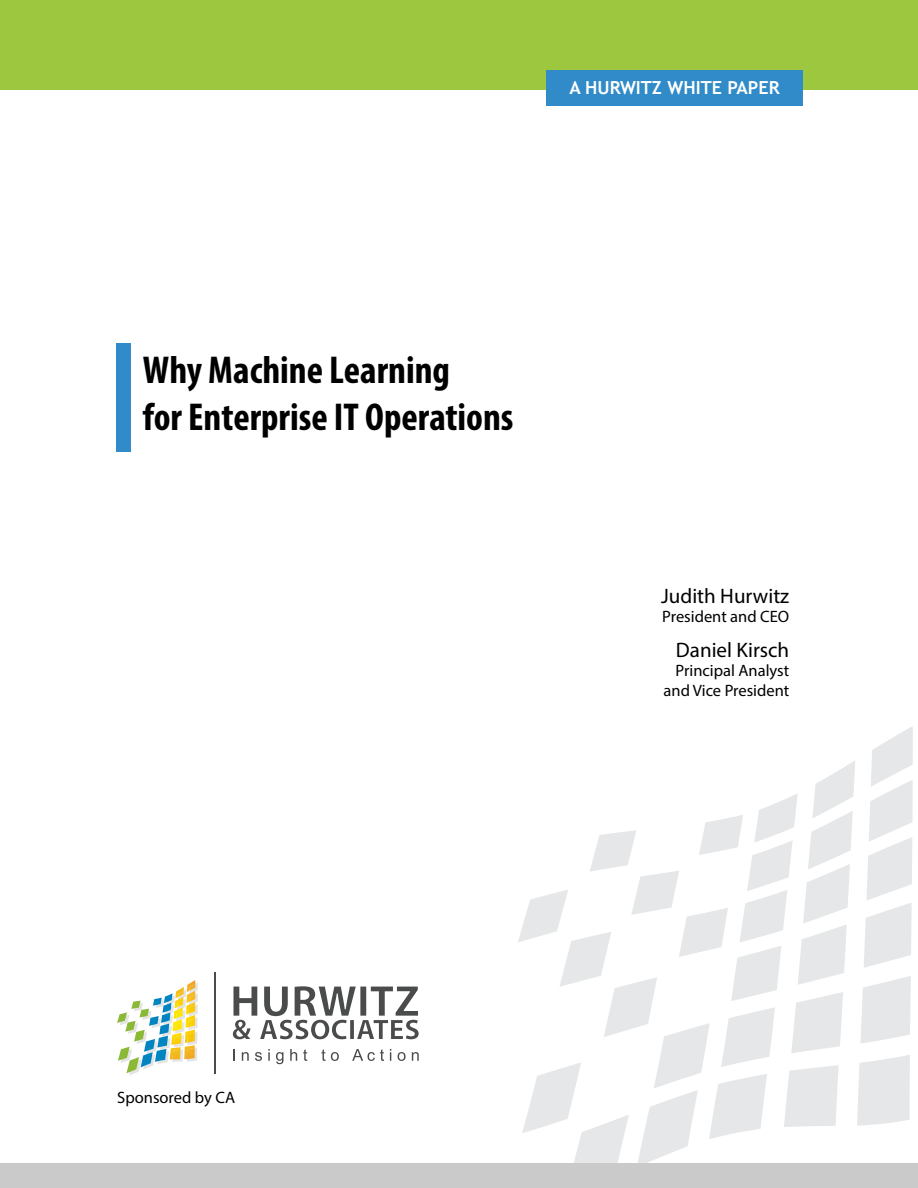
<style>
.page{position:relative;width:918px;height:1188px;background:#fff}
.page>*{position:absolute;margin:0;border:0;box-sizing:border-box;transform-origin:0 0}
.t1{font:700 condensed 39px/46.8px "Myriad Pro";color:#000}
.t2{font:21px "Myriad Pro";color:#000}
.t3{font:700 18px "Trebuchet MS";color:#fff}
.t4{font:16.5px/19.8px "Myriad Pro";color:#000;text-align:right}
</style>
<div class="page">
<div style="left:0;top:0;width:918px;height:90px;background:#9dc73e"></div>
<svg style="left:117px;top:980px;width:81px;height:95px"></svg>
<svg style="left:233px;top:986px;width:186px;height:53px"></svg>
<svg style="left:233px;top:1049px;width:2px;height:12px"></svg>
<svg style="left:242px;top:1052px;width:7px;height:9px"></svg>
<svg style="left:255px;top:1052px;width:7px;height:9px"></svg>
<svg style="left:268px;top:1049px;width:2px;height:12px"></svg>
<svg style="left:276px;top:1052px;width:7px;height:12px"></svg>
<svg style="left:290px;top:1049px;width:7px;height:12px"></svg>
<svg style="left:303px;top:1049px;width:4px;height:12px"></svg>
<svg style="left:321px;top:1049px;width:18px;height:12px"></svg>
<svg style="left:352px;top:1049px;width:32px;height:12px"></svg>
<svg style="left:398px;top:1052px;width:8px;height:9px"></svg>
<svg style="left:412px;top:1052px;width:7px;height:9px"></svg>
<hr style="left:214px;top:972px;width:1px;height:101px;background:#4a4b4b">
<div style="left:546px;top:70px;width:256px;height:36px;background:#308bc8"></div>
<div style="left:116px;top:343px;width:15px;height:109px;background:#308bc8"></div>
<svg style="left:518px;top:830px;width:119px;height:334px"></svg>
<svg style="left:637px;top:800px;width:161px;height:364px"></svg>
<svg style="left:784px;top:726px;width:129px;height:401px;fill:#e7e8e9"></svg>
<div style="left:0;top:1164px;width:918px;height:24px;background:#cacaca"></div>
<p class="t3" style="left:569px;top:76px;width:212px">A HURWITZ WHITE PAPER</p>
<h1 class="t1" style="left:143px;top:346px;width:372px">Why Machine Learning<br>for Enterprise IT Operations</h1>
<p class="t2" style="left:661px;top:583px;width:130px">Judith Hurwitz</p>
<p class="t4" style="left:662px;top:607px;width:129px">President and CEO</p>
<p class="t2" style="left:676px;top:637px;width:115px">Daniel Kirsch</p>
<p class="t4" style="left:664px;top:661px;width:127px">Principal Analyst and Vice President</p>
<p class="t4" style="left:117px;top:1088px;width:119px">Sponsored by CA</p>
</div>
